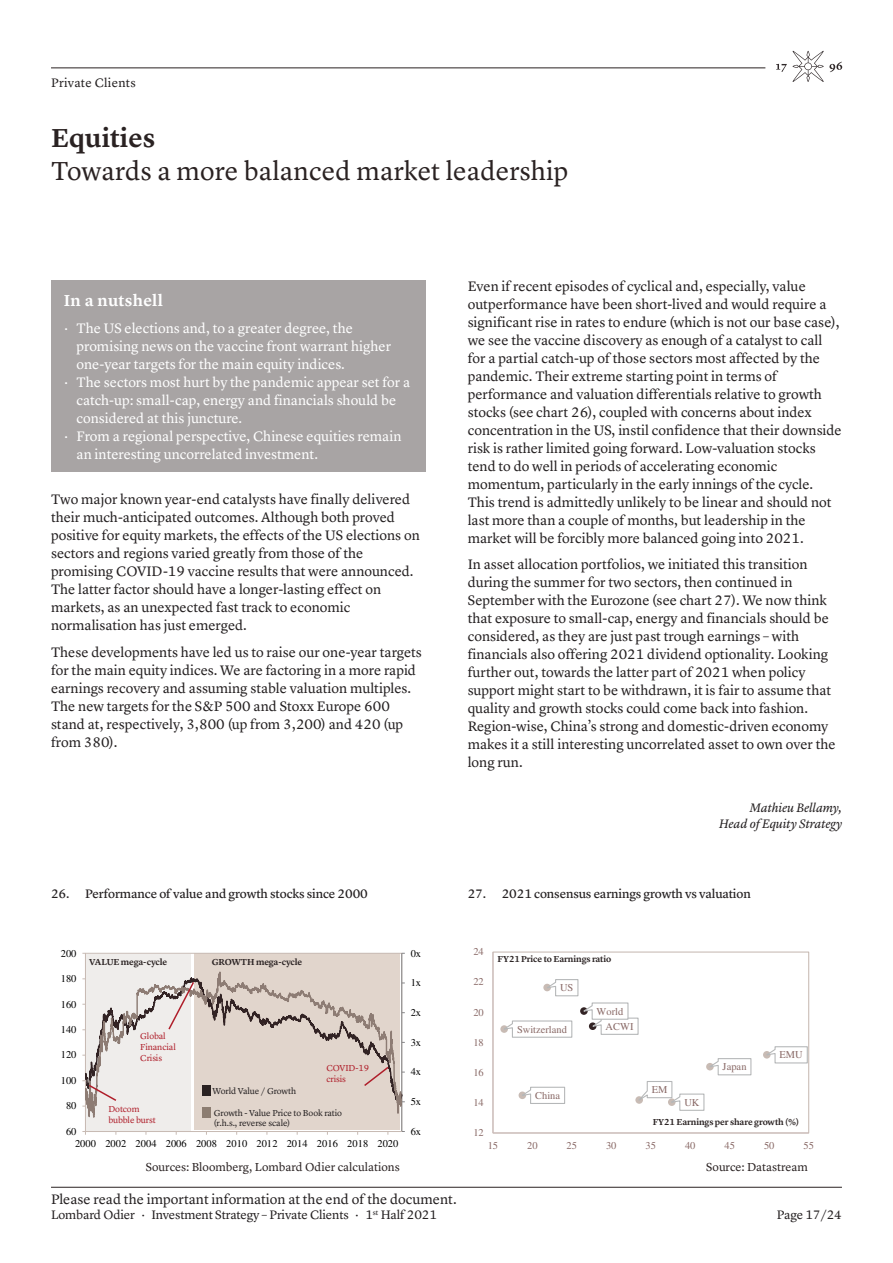
<style>
.page{position:relative;width:893px;height:1263px;background:#fff}
.page>*{position:absolute;margin:0;border:0;box-sizing:border-box;transform-origin:0 0}
.t1{font:27px "Lyon Text";color:#2a2222}
.t2{font:600 27px "Lyon Text";letter-spacing:.005em;color:#2a2222}
.t3{font:600 16.5px "Lyon Text";letter-spacing:.025em;color:#fff}
.t4{font:14.25px/18px "Lyon Text";color:#231f20}
.t5{font:14.25px "Lyon Text";color:#fff}
.t6{font:12.75px "Lyon Text Regular No.2";letter-spacing:-.01em;color:#231f20}
.t7{font:12.75px "Lyon Text";letter-spacing:-.01em;color:#231f20}
.t8{font:italic 12.75px/15.3px "Lyon Text";letter-spacing:-.01em;color:#231f20;text-align:right}
.t9{font:12.75px "Lyon Text";letter-spacing:.02em;color:#231f20}
.t10{font:12px "Lyon Text";color:#2a2222}
.t11{font:10.5px "Times LT Std";color:#000001}
.t12{font:10.5px "Times LT Std";color:#896966}
.t13{font:600 9px "Lyon Text";letter-spacing:-.01em;color:#2a2222}
.t14{font:9px/10.8px "Lyon Text";letter-spacing:-.015em;color:#231f20}
.t15{font:9px/10.8px "Lyon Text";letter-spacing:-.01em;color:#af1e2a}
</style>
<div class="page">
<div style="left:492px;top:951px;width:317px;height:182px;border:1px solid #c8bbb4"></div>
<hr style="left:492px;top:952px;width:1px;height:181px;background:#cfbfbd">
<hr style="left:493px;top:1132px;width:316px;height:1px;background:#cfbfbd">
<svg style="left:763px;top:1046px;width:45px;height:18px"></svg>
<svg style="left:500px;top:979px;width:139px;height:59px"></svg>
<svg style="left:635px;top:1058px;width:117px;height:53px"></svg>
<svg style="left:518px;top:1086px;width:48px;height:18px"></svg>
<svg style="left:85px;top:953px;width:318px;height:179px"></svg>
<div style="left:202px;top:1107px;width:8px;height:11px;background:#8c7d71"></div>
<div style="left:202px;top:1085px;width:8px;height:11px;background:#2a2222"></div>
<hr style="left:51px;top:1187px;width:791px;height:1px;background:#2a2222">
<svg style="left:776px;top:51px;width:66px;height:31px"></svg>
<hr style="left:51px;top:68px;width:714px;height:1px;background:#2a2222">
<div style="left:51px;top:281px;width:374px;height:191px;background:#a8a4a4"></div>
<svg style="left:82px;top:1080px;width:36px;height:27px"></svg>
<svg style="left:167px;top:980px;width:28px;height:51px"></svg>
<svg style="left:363px;top:1065px;width:27px;height:22px"></svg>
<p class="t9" style="left:51px;top:73px;width:86px">Private Clients</p>
<h1 class="t2" style="left:51px;top:117px;width:106px">Equities</h1>
<h1 class="t1" style="left:51px;top:150px;width:519px">Towards a more balanced market leadership</h1>
<p class="t3" style="left:64px;top:288px;width:101px">In a nutshell</p>
<p class="t5" style="left:64px;top:317px;width:291px">· The US elections and, to a greater degree, the</p>
<p class="t5" style="left:77px;top:335px;width:316px">promising news on the vaccine front warrant higher</p>
<p class="t5" style="left:77px;top:353px;width:270px">one-year targets for the main equity indices.</p>
<p class="t5" style="left:64px;top:371px;width:348px">· The sectors most hurt by the pandemic appear set for a</p>
<p class="t5" style="left:77px;top:389px;width:321px">catch-up: small-cap, energy and financials should be</p>
<p class="t5" style="left:77px;top:407px;width:167px">considered at this juncture.</p>
<p class="t5" style="left:64px;top:425px;width:339px">· From a regional perspective, Chinese equities remain</p>
<p class="t5" style="left:77px;top:443px;width:243px">an interesting uncorrelated investment.</p>
<p class="t4" style="left:51px;top:489px;width:370px">Two major known year-end catalysts have finally delivered their much-anticipated outcomes. Although both proved positive for equity markets, the effects of the US elections on sectors and regions varied greatly from those of the promising COVID-19 vaccine results that were announced.<br>The latter factor should have a longer-lasting effect on markets, as an unexpected fast track to economic normalisation has just emerged.</p>
<p class="t4" style="left:51px;top:642px;width:372px">These developments have led us to raise our one-year targets for the main equity indices. We are factoring in a more rapid earnings recovery and assuming stable valuation multiples.<br>The new targets for the S&amp;P 500 and Stoxx Europe 600 stand at, respectively, 3,800 (up from 3,200) and 420 (up from 380).</p>
<p class="t6" style="left:51px;top:884px;width:318px">26. Performance of value and growth stocks since 2000</p>
<p class="t11" style="left:411px;top:947px;width:12px">0x</p>
<p class="t11" style="left:411px;top:977px;width:12px">1x</p>
<p class="t11" style="left:411px;top:1006px;width:12px">2x</p>
<p class="t11" style="left:411px;top:1036px;width:12px">3x</p>
<p class="t11" style="left:411px;top:1066px;width:12px">4x</p>
<p class="t11" style="left:411px;top:1096px;width:12px">5x</p>
<p class="t11" style="left:61px;top:947px;width:17px">200</p>
<p class="t13" style="left:89px;top:955px;width:79px">VALUE mega-cycle</p>
<p class="t13" style="left:212px;top:955px;width:92px">GROWTH mega-cycle</p>
<p class="t11" style="left:61px;top:972px;width:17px">180</p>
<p class="t11" style="left:61px;top:998px;width:17px">160</p>
<p class="t11" style="left:61px;top:1023px;width:17px">140</p>
<p class="t15" style="left:140px;top:1030px;width:37px">Global<br>Financial<br>Crisis</p>
<p class="t11" style="left:61px;top:1049px;width:17px">120</p>
<p class="t15" style="left:326px;top:1062px;width:44px">COVID-19 crisis</p>
<p class="t11" style="left:61px;top:1074px;width:17px">100</p>
<p class="t14" style="left:213px;top:1085px;width:85px">World Value / Growth</p>
<p class="t11" style="left:66px;top:1100px;width:12px">80</p>
<p class="t15" style="left:108px;top:1103px;width:49px">Dotcom bubble burst</p>
<p class="t14" style="left:214px;top:1106px;width:130px">Growth - Value Price to Book ratio (r.h.s., reverse scale)</p>
<p class="t11" style="left:66px;top:1125px;width:12px">60</p>
<p class="t11" style="left:411px;top:1125px;width:12px">6x</p>
<p class="t11" style="left:75px;top:1138px;width:325px">2000 2002 2004 2006 2008 2010 2012 2014 2016 2018 2020</p>
<p class="t10" style="left:146px;top:1158px;width:255px">Sources: Bloomberg, Lombard Odier calculations</p>
<p class="t4" style="left:468px;top:276px;width:375px">Even if recent episodes of cyclical and, especially, value outperformance have been short-lived and would require a significant rise in rates to endure (which is not our base case), we see the vaccine discovery as enough of a catalyst to call for a partial catch-up of those sectors most affected by the pandemic. Their extreme starting point in terms of performance and valuation differentials relative to growth stocks (see chart 26), coupled with concerns about index concentration in the US, instil confidence that their downside risk is rather limited going forward. Low-valuation stocks tend to do well in periods of accelerating economic momentum, particularly in the early innings of the cycle.<br>This trend is admittedly unlikely to be linear and should not last more than a couple of months, but leadership in the market will be forcibly more balanced going into 2021.</p>
<p class="t4" style="left:468px;top:554px;width:369px">In asset allocation portfolios, we initiated this transition during the summer for two sectors, then continued in September with the Eurozone (see chart 27). We now think that exposure to small-cap, energy and financials should be considered, as they are just past trough earnings – with financials also offering 2021 dividend optionality. Looking further out, towards the latter part of 2021 when policy support might start to be withdrawn, it is fair to assume that quality and growth stocks could come back into fashion.<br>Region-wise, China’s strong and domestic-driven economy makes it a still interesting uncorrelated asset to own over the long run.</p>
<p class="t8" style="left:719px;top:799px;width:124px">Mathieu Bellamy,<br>Head of Equity Strategy</p>
<p class="t6" style="left:468px;top:884px;width:285px">27. 2021 consensus earnings growth vs valuation</p>
<p class="t12" style="left:473px;top:946px;width:12px">24</p>
<p class="t12" style="left:473px;top:976px;width:12px">22</p>
<p class="t12" style="left:473px;top:1006px;width:12px">20</p>
<p class="t12" style="left:473px;top:1036px;width:12px">18</p>
<p class="t12" style="left:473px;top:1066px;width:12px">16</p>
<p class="t12" style="left:473px;top:1096px;width:12px">14</p>
<p class="t12" style="left:473px;top:1127px;width:12px">12</p>
<p class="t13" style="left:497px;top:951px;width:115px">FY21 Price to Earnings ratio</p>
<p class="t12" style="left:560px;top:982px;width:15px">US</p>
<p class="t12" style="left:517px;top:1023px;width:51px">Switzerland</p>
<p class="t12" style="left:535px;top:1089px;width:26px">China</p>
<p class="t12" style="left:597px;top:1005px;width:28px">World</p>
<p class="t12" style="left:606px;top:1020px;width:29px">ACWI</p>
<p class="t12" style="left:652px;top:1083px;width:17px">EM</p>
<p class="t12" style="left:684px;top:1096px;width:17px">UK</p>
<p class="t12" style="left:723px;top:1061px;width:25px">Japan</p>
<p class="t12" style="left:779px;top:1049px;width:25px">EMU</p>
<p class="t13" style="left:653px;top:1115px;width:148px">FY21 Earnings per share growth (%)</p>
<p class="t12" style="left:488px;top:1139px;width:12px">15</p>
<p class="t12" style="left:527px;top:1139px;width:12px">20</p>
<p class="t12" style="left:567px;top:1139px;width:12px">25</p>
<p class="t12" style="left:606px;top:1139px;width:12px">30</p>
<p class="t12" style="left:646px;top:1139px;width:12px">35</p>
<p class="t12" style="left:685px;top:1139px;width:12px">40</p>
<p class="t12" style="left:724px;top:1139px;width:12px">45</p>
<p class="t12" style="left:764px;top:1139px;width:12px">50</p>
<p class="t12" style="left:803px;top:1139px;width:12px">55</p>
<p class="t10" style="left:706px;top:1157px;width:103px">Source: Datastream</p>
<p class="t4" style="left:51px;top:1189px;width:407px">Please read the important information at the end of the document.</p>
<p class="t7" style="left:51px;top:1205px;width:388px">Lombard Odier · Investment Strategy – Private Clients · 1<sup>st</sup> Half 2021</p>
<p class="t7" style="left:777px;top:1205px;width:67px">Page 17/24</p>
</div>
